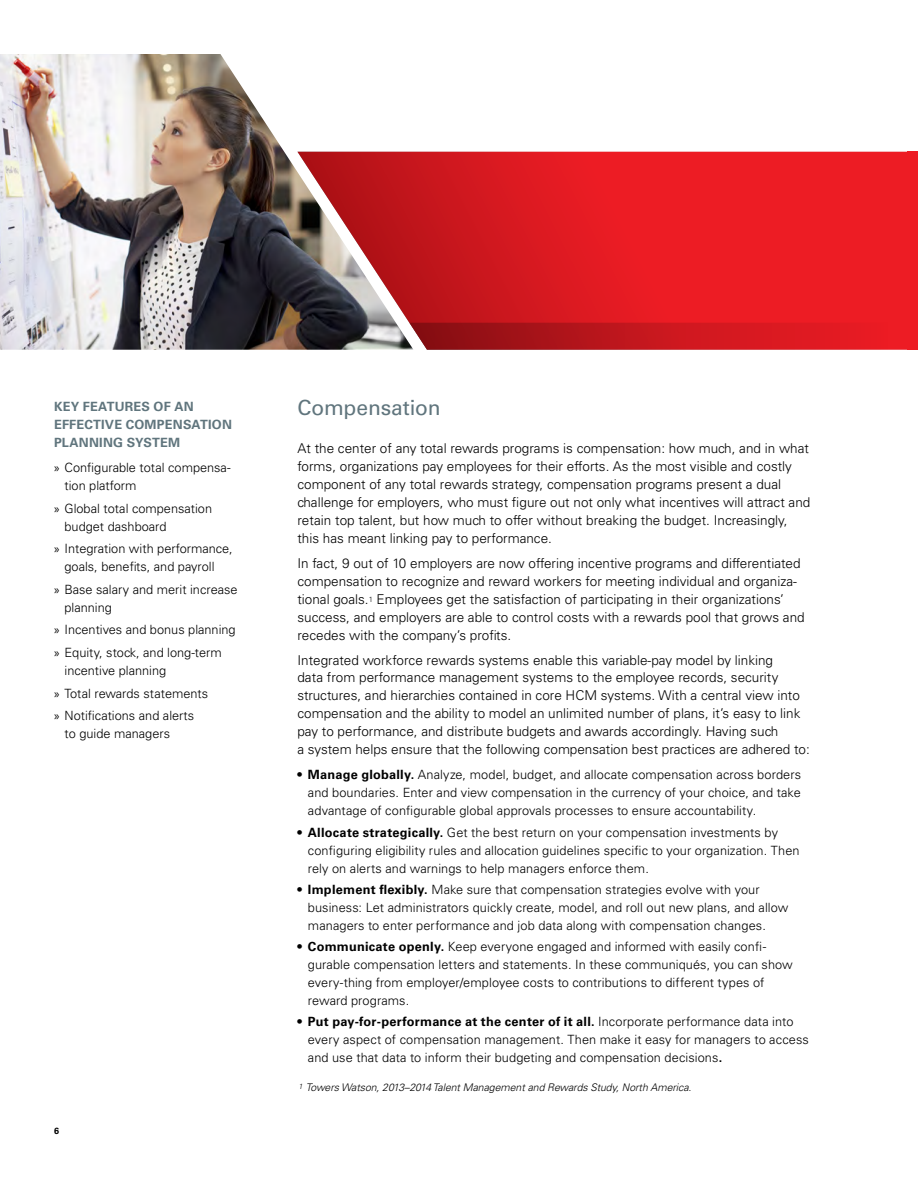
<style>
.page{position:relative;width:918px;height:1188px;background:#fff}
.page>*{position:absolute;margin:0;border:0;box-sizing:border-box;transform-origin:0 0}
.Intro_-_Header{font:21px "Univers LT Std";letter-spacing:-.01em;color:#60757d}
.Inside_-_Body_Copy{font:300 13.5px/18px "Univers LT Std";color:#000}
.t1{font:300 12.75px/18px "Univers LT Std";letter-spacing:.005em;color:#000}
.Sidebar_-_Heading{font:700 12.75px/18px "Univers LT Std";letter-spacing:.015em;color:#60757d}
.t2{font:italic 300 10.5px "Univers LT Std";letter-spacing:-.005em;color:#000}
.t3{font:700 9px "Univers LT Std";color:#000}
.s1{font-family:"Myriad Pro";font-weight:400}
.s2{font-weight:700}
</style>
<div class="page">
<svg style="left:413px;top:152px;width:495px;height:171px;background:#e21a22"></svg>
<svg style="left:413px;top:323px;width:495px;height:27px;background:#c21a21"></svg>
<div style="left:908px;top:152px;width:10px;height:198px;background:#ed1c24"></div>
<img style="left:0;top:54px;width:413px;height:296px">
<p class="Sidebar_-_Heading" style="left:54px;top:398px;width:179px">KEY FEATURES OF AN<br>EFFECTIVE COMPENSATION<br>PLANNING SYSTEM</p>
<p class="t1" style="left:65px;top:458px;width:168px;text-indent:-11px"><span class="s1">»</span> Configurable total compensa&shy;tion platform</p>
<p class="t1" style="left:65px;top:499px;width:149px;text-indent:-11px"><span class="s1">»</span> Global total compensation budget dashboard</p>
<p class="t1" style="left:65px;top:540px;width:170px;text-indent:-11px"><span class="s1">»</span> Integration with performance, goals, benefits, and payroll</p>
<p class="t1" style="left:65px;top:580px;width:175px;text-indent:-11px"><span class="s1">»</span> Base salary and merit increase planning</p>
<p class="t1" style="left:54px;top:621px;width:183px"><span class="s1">»</span> Incentives and bonus planning</p>
<p class="t1" style="left:65px;top:643px;width:159px;text-indent:-11px"><span class="s1">»</span> Equity, stock, and long-term incentive planning</p>
<p class="t1" style="left:54px;top:684px;width:156px"><span class="s1">»</span> Total rewards statements</p>
<p class="t1" style="left:65px;top:707px;width:131px;text-indent:-11px"><span class="s1">»</span> Notifications and alerts to guide managers</p>
<p class="t3" style="left:54px;top:1126px;width:7px">6</p>
<p class="Intro_-_Header" style="left:297px;top:395px;width:145px">Compensation</p>
<p class="Inside_-_Body_Copy" style="left:297px;top:439px;width:514px">At the center of any total rewards programs is compensation: how much, and in what forms, organizations pay employees for their efforts. As the most visible and costly component of any total rewards strategy, compensation programs present a dual challenge for employers, who must figure out not only what incentives will attract and retain top talent, but how much to offer without breaking the budget. Increasingly, this has meant linking pay to performance.</p>
<p class="Inside_-_Body_Copy" style="left:297px;top:554px;width:509px">In fact, 9 out of 10 employers are now offering incentive programs and differentiated compensation to recognize and reward workers for meeting individual and organiza&shy;tional goals.<sup>1</sup> Employees get the satisfaction of participating in their organizations’ success, and employers are able to control costs with a rewards pool that grows and recedes with the company’s profits.</p>
<p class="Inside_-_Body_Copy" style="left:297px;top:651px;width:514px">Integrated workforce rewards systems enable this variable-pay model by linking<br>data from performance management systems to the employee records, security structures, and hierarchies contained in core HCM systems. With a central view into compensation and the ability to model an unlimited number of plans, it’s easy to link pay to performance, and distribute budgets and awards accordingly. Having such<br>a system helps ensure that the following compensation best practices are adhered to:</p>
<p class="t1" style="left:308px;top:766px;width:495px;text-align:justify;text-indent:-10px"><span class="s2">• Manage globally.</span> Analyze, model, budget, and allocate compensation across borders and boundaries. Enter and view compensation in the currency of your choice, and take advantage of configurable global approvals processes to ensure accountability.</p>
<p class="t1" style="left:308px;top:823px;width:493px;text-indent:-10px"><span class="s2">• Allocate strategically.</span> Get the best return on your compensation investments by configuring eligibility rules and allocation guidelines specific to your organization. Then rely on alerts and warnings to help managers enforce them.</p>
<p class="t1" style="left:308px;top:880px;width:482px;text-indent:-10px"><span class="s2">• Implement flexibly.</span> Make sure that compensation strategies evolve with your business: Let administrators quickly create, model, and roll out new plans, and allow managers to enter performance and job data along with compensation changes.</p>
<p class="t1" style="left:308px;top:937px;width:487px;text-indent:-10px"><span class="s2">• Communicate openly.</span> Keep everyone engaged and informed with easily confi&shy;gurable compensation letters and statements. In these communiqués, you can show every-thing from employer/employee costs to contributions to different types of reward programs.</p>
<p class="t1" style="left:308px;top:1013px;width:502px;text-indent:-10px"><span class="s2">• Put pay-for-performance at the center of it all.</span> Incorporate performance data into every aspect of compensation management. Then make it easy for managers to access and use that data to inform their budgeting and compensation decisions<span class="s2">.</span></p>
<p class="t2" style="left:298px;top:1081px;width:395px"><sup>1</sup> Towers Watson, 2013–2014 Talent Management and Rewards Study, North America.</p>
</div>
